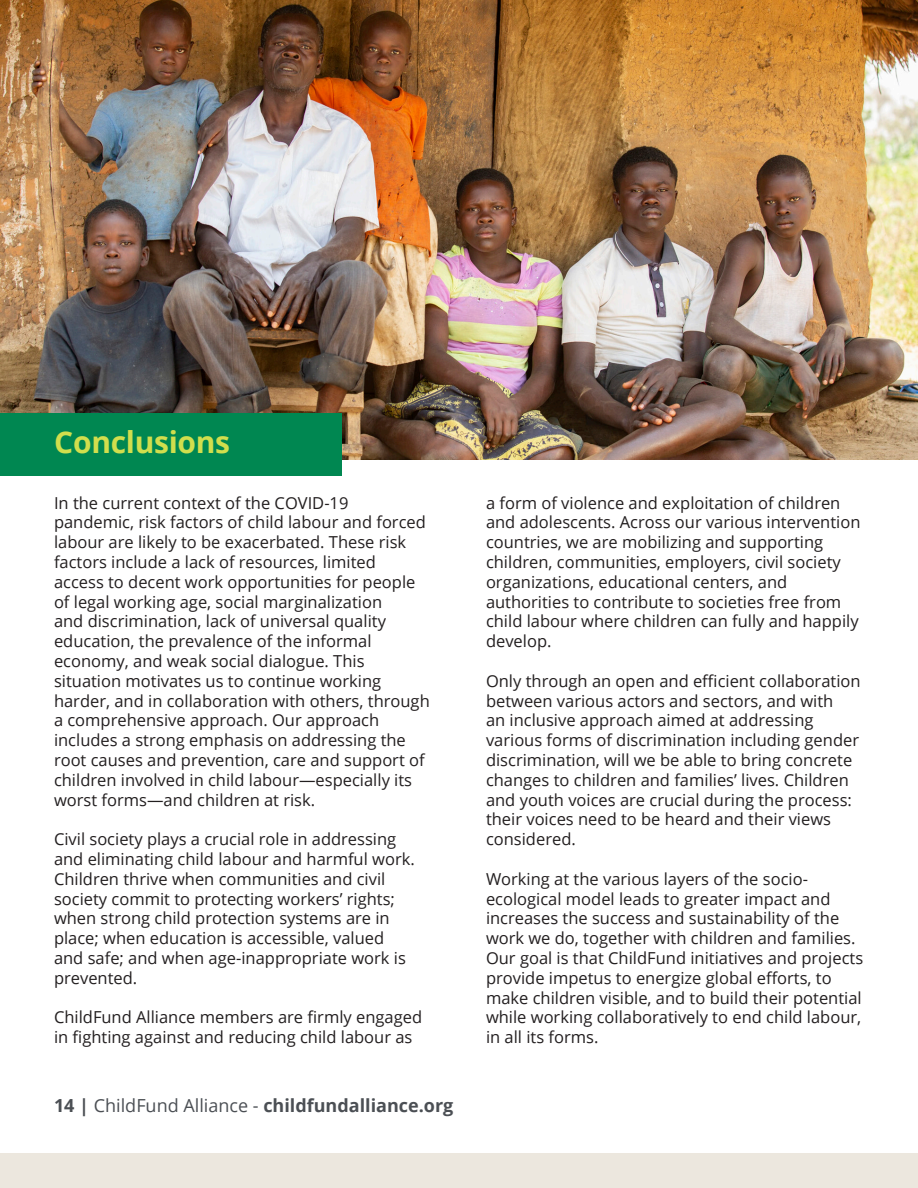
<style>
.page{position:relative;width:918px;height:1188px;background:#fff}
.page>*{position:absolute;margin:0;border:0;box-sizing:border-box;transform-origin:0 0}
.t1{font:700 30px "Open Sans";letter-spacing:-.01em;color:#d1de4d}
.t2{font:700 18px "Open Sans";color:#4b4f54}
.t3{font:16.5px/19.8px "Open Sans";color:#231f20}
.s1{font-weight:400}
</style>
<div class="page">
<div style="left:0;top:1154px;width:918px;height:34px;background:#ece7de"></div>
<img style="left:0;top:0;width:918px;height:459px">
<div style="left:0;top:413px;width:342px;height:63px;background:#008751"></div>
<p class="t1" style="left:54px;top:421px;width:177px">Conclusions</p>
<p class="t3" style="left:54px;top:492px;width:377px">In the current context of the COVID-19 pandemic, risk factors of child labour and forced labour are likely to be exacerbated. These risk factors include a lack of resources, limited access to decent work opportunities for people of legal working age, social marginalization<br>and discrimination, lack of universal quality education, the prevalence of the informal economy, and weak social dialogue. This situation motivates us to continue working harder, and in collaboration with others, through a comprehensive approach. Our approach includes a strong emphasis on addressing the root causes and prevention, care and support of children involved in child labour—especially its worst forms—and children at risk.</p>
<p class="t3" style="left:54px;top:829px;width:362px">Civil society plays a crucial role in addressing and eliminating child labour and harmful work.<br>Children thrive when communities and civil society commit to protecting workers’ rights; when strong child protection systems are in place; when education is accessible, valued and safe; and when age-inappropriate work is prevented.</p>
<p class="t3" style="left:54px;top:1007px;width:370px">ChildFund Alliance members are firmly engaged in fighting against and reducing child labour as</p>
<p class="t2" style="left:54px;top:1093px;width:401px">14 | <span class="s1">ChildFund Alliance -</span> childfundalliance.org</p>
<p class="t3" style="left:486px;top:492px;width:376px">a form of violence and exploitation of children and adolescents. Across our various intervention countries, we are mobilizing and supporting children, communities, employers, civil society organizations, educational centers, and authorities to contribute to societies free from child labour where children can fully and happily develop.</p>
<p class="t3" style="left:486px;top:670px;width:376px">Only through an open and efficient collaboration between various actors and sectors, and with<br>an inclusive approach aimed at addressing various forms of discrimination including gender discrimination, will we be able to bring concrete changes to children and families’ lives. Children and youth voices are crucial during the process: their voices need to be heard and their views considered.</p>
<p class="t3" style="left:486px;top:868px;width:379px">Working at the various layers of the socio&shy;ecological model leads to greater impact and increases the success and sustainability of the work we do, together with children and families.<br>Our goal is that ChildFund initiatives and projects provide impetus to energize global efforts, to make children visible, and to build their potential while working collaboratively to end child labour, in all its forms.</p>
</div>
